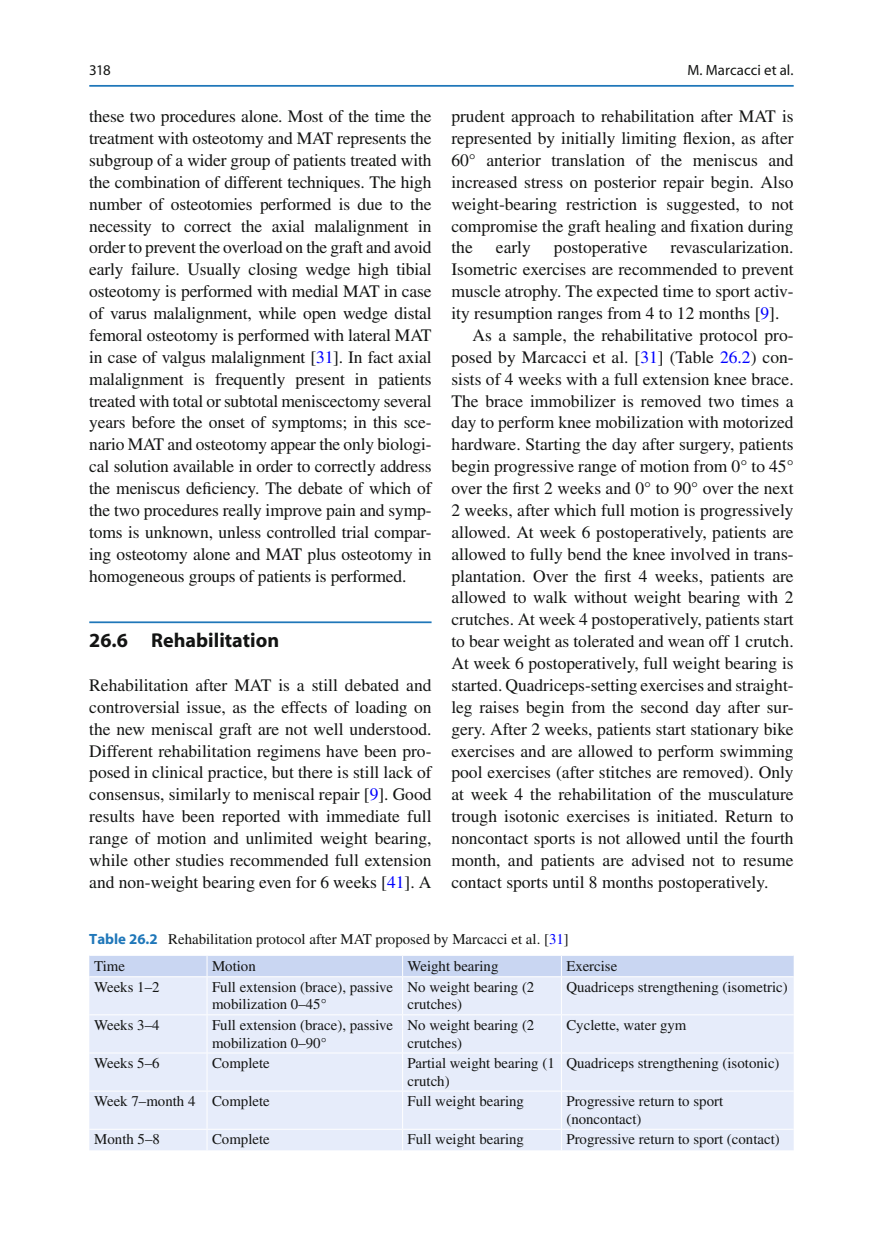
<style>
.page{position:relative;width:883px;height:1260px;background:#fff}
.page>*{position:absolute;margin:0;border:0;box-sizing:border-box;transform-origin:0 0}
.t1{font:700 20.12px "Ygpkbb Myriad";color:#131413}
.t2{font:17.5px/21.9px "Mvpqtm Times";color:#131413;text-align:justify}
.t3{font:14.88px/17.5px "Mvpqtm Times";color:#131413}
.t4{font:14.88px "Vqmbtl Myriad";color:#131413}
.s1{color:#00f}
.s2{font-family:"Ygpkbb Myriad";font-weight:700;color:#1f77b9}
</style>
<div class="page">
<hr style="left:89px;top:621px;width:343px;height:2px;background:#1f77b9">
<div style="left:89px;top:977px;width:705px;height:173px;background:#e6ecfa"></div>
<svg style="left:89px;top:955px;width:705px;height:22px;background:#ccd8f2"></svg>
<hr style="left:561px;top:976px;width:233px;height:1px;background:#fff">
<hr style="left:207px;top:977px;width:1px;height:37px;background:#fff">
<hr style="left:402px;top:977px;width:1px;height:37px;background:#fff">
<hr style="left:561px;top:977px;width:1px;height:37px;background:#fff">
<hr style="left:89px;top:1014px;width:314px;height:1px;background:#fff">
<hr style="left:207px;top:1015px;width:1px;height:38px;background:#fff">
<hr style="left:403px;top:1014px;width:158px;height:1px;background:#fff">
<hr style="left:402px;top:1015px;width:1px;height:38px;background:#fff">
<hr style="left:561px;top:1014px;width:233px;height:1px;background:#fff">
<hr style="left:561px;top:1015px;width:1px;height:38px;background:#fff">
<hr style="left:89px;top:1053px;width:314px;height:1px;background:#fff">
<hr style="left:207px;top:1053px;width:1px;height:38px;background:#fff">
<hr style="left:403px;top:1053px;width:158px;height:1px;background:#fff">
<hr style="left:402px;top:1053px;width:1px;height:38px;background:#fff">
<hr style="left:561px;top:1053px;width:233px;height:1px;background:#fff">
<hr style="left:561px;top:1053px;width:1px;height:38px;background:#fff">
<hr style="left:89px;top:1091px;width:314px;height:1px;background:#fff">
<hr style="left:207px;top:1092px;width:1px;height:37px;background:#fff">
<hr style="left:403px;top:1091px;width:158px;height:1px;background:#fff">
<hr style="left:402px;top:1092px;width:1px;height:37px;background:#fff">
<hr style="left:561px;top:1091px;width:233px;height:1px;background:#fff">
<hr style="left:561px;top:1092px;width:1px;height:37px;background:#fff">
<hr style="left:403px;top:1129px;width:158px;height:1px;background:#fff">
<hr style="left:207px;top:1129px;width:196px;height:1px;background:#fff">
<svg style="left:402px;top:1130px;width:1px;height:20px"></svg>
<hr style="left:561px;top:1129px;width:233px;height:1px;background:#fff">
<svg style="left:561px;top:1130px;width:1px;height:20px"></svg>
<hr style="left:89px;top:1129px;width:118px;height:1px;background:#fff">
<svg style="left:207px;top:1130px;width:1px;height:20px"></svg>
<hr style="left:89px;top:85px;width:705px;height:2px;background:#1f77b9">
<p class="t4" style="left:89px;top:64px;width:23px">318</p>
<p class="t2" style="left:89px;top:107px;width:344px">these two procedures alone. Most of the time the treatment with osteotomy and MAT represents the subgroup of a wider group of patients treated with the combination of different techniques. The high number of osteotomies performed is due to the necessity to correct the axial malalignment in order to prevent the overload on the graft and avoid early failure. Usually closing wedge high tibial osteotomy is performed with medial MAT in case of varus malalignment, while open wedge distal femoral osteotomy is performed with lateral MAT in case of valgus malalignment [ <span class="s1">31</span> ]. In fact axial malalignment is frequently present in patients treated with total or subtotal meniscectomy several years before the onset of symptoms; in this sce&shy;nario MAT and osteotomy appear the only biologi&shy;cal solution available in order to correctly address the meniscus deficiency. The debate of which of the two procedures really improve pain and symp&shy;toms is unknown, unless controlled trial compar&shy;ing osteotomy alone and MAT plus osteotomy in homogeneous groups of patients is performed.</p>
<p class="t1" style="left:89px;top:633px;width:191px">26.6 Rehabilitation</p>
<p class="t2" style="left:89px;top:676px;width:344px">Rehabilitation after MAT is a still debated and controversial issue, as the effects of loading on the new meniscal graft are not well understood.<br>Different rehabilitation regimens have been pro&shy;posed in clinical practice, but there is still lack of consensus, similarly to meniscal repair [ <span class="s1">9</span> ]. Good results have been reported with immediate full range of motion and unlimited weight bearing, while other studies recommended full extension and non-weight bearing even for 6 weeks [ <span class="s1">41</span> ]. A</p>
<p class="t4" style="left:687px;top:64px;width:108px">M. Marcacci et al.</p>
<p class="t2" style="left:451px;top:107px;width:344px">prudent approach to rehabilitation after MAT is represented by initially limiting flexion, as after 60° anterior translation of the meniscus and increased stress on posterior repair begin. Also weight-bearing restriction is suggested, to not compromise the graft healing and fixation during the</p>
<p class="t2" style="left:496px;top:238px;width:36px">early</p>
<p class="t2" style="left:554px;top:238px;width:95px">postoperative</p>
<p class="t2" style="left:671px;top:238px;width:125px">revascularization.</p>
<p class="t2" style="left:451px;top:260px;width:344px">Isometric exercises are recommended to prevent</p>
<p class="t2" style="left:451px;top:282px;width:344px">muscle atrophy. The expected time to sport activ-</p>
<p class="t2" style="left:451px;top:304px;width:330px">ity resumption ranges from 4 to 12 months [ <span class="s1">9</span> ].</p>
<p class="t2" style="left:472px;top:326px;width:323px">As a sample, the rehabilitative protocol pro-</p>
<p class="t2" style="left:451px;top:348px;width:344px">posed by Marcacci et al. [ <span class="s1">31</span> ] (Table <span class="s1">26.2</span> ) con-</p>
<p class="t2" style="left:451px;top:370px;width:344px">sists of 4 weeks with a full extension knee brace.</p>
<p class="t2" style="left:451px;top:391px;width:344px">The brace immobilizer is removed two times a</p>
<p class="t2" style="left:451px;top:413px;width:344px">day to perform knee mobilization with motorized</p>
<p class="t2" style="left:451px;top:435px;width:344px">hardware. Starting the day after surgery, patients</p>
<p class="t2" style="left:451px;top:457px;width:344px">begin progressive range of motion from 0° to 45°</p>
<p class="t2" style="left:451px;top:479px;width:344px">over the first 2 weeks and 0° to 90° over the next</p>
<p class="t2" style="left:451px;top:501px;width:344px">2 weeks, after which full motion is progressively</p>
<p class="t2" style="left:451px;top:523px;width:344px">allowed. At week 6 postoperatively, patients are</p>
<p class="t2" style="left:451px;top:545px;width:344px">allowed to fully bend the knee involved in trans-</p>
<p class="t2" style="left:451px;top:566px;width:344px">plantation. Over the first 4 weeks, patients are</p>
<p class="t2" style="left:451px;top:588px;width:344px">allowed to walk without weight bearing with 2</p>
<p class="t2" style="left:451px;top:610px;width:344px">crutches. At week 4 postoperatively, patients start</p>
<p class="t2" style="left:451px;top:632px;width:344px">to bear weight as tolerated and wean off 1 crutch.</p>
<p class="t2" style="left:451px;top:654px;width:344px">At week 6 postoperatively, full weight bearing is</p>
<p class="t2" style="left:451px;top:676px;width:344px">started. Quadriceps-setting exercises and straight-</p>
<p class="t2" style="left:451px;top:698px;width:344px">leg raises begin from the second day after sur-</p>
<p class="t2" style="left:451px;top:720px;width:344px">gery. After 2 weeks, patients start stationary bike</p>
<p class="t2" style="left:451px;top:741px;width:344px">exercises and are allowed to perform swimming</p>
<p class="t2" style="left:451px;top:763px;width:344px">pool exercises (after stitches are removed). Only</p>
<p class="t2" style="left:451px;top:785px;width:344px">at week 4 the rehabilitation of the musculature</p>
<p class="t2" style="left:451px;top:807px;width:344px">trough isotonic exercises is initiated. Return to</p>
<p class="t2" style="left:451px;top:829px;width:344px">noncontact sports is not allowed until the fourth</p>
<p class="t2" style="left:451px;top:851px;width:344px">month, and patients are advised not to resume</p>
<p class="t2" style="left:451px;top:873px;width:319px">contact sports until 8 months postoperatively.</p>
<p class="t3" style="left:94px;top:927px;width:476px;line-height:26.6px;text-indent:-5px"><span class="s2">Table 26.2</span> Rehabilitation protocol after MAT proposed by Marcacci et al. [ <span class="s1">31</span> ]<br>Time</p>
<p class="t3" style="left:212px;top:959px;width:45px">Motion</p>
<p class="t3" style="left:408px;top:959px;width:92px">Weight bearing</p>
<p class="t3" style="left:566px;top:959px;width:52px">Exercise</p>
<p class="t3" style="left:94px;top:980px;width:67px">Weeks 1–2</p>
<p class="t3" style="left:212px;top:980px;width:182px">Full extension (brace), passive mobilization 0–45°</p>
<p class="t3" style="left:408px;top:980px;width:128px">No weight bearing (2 crutches)</p>
<p class="t3" style="left:566px;top:980px;width:223px">Quadriceps strengthening (isometric)</p>
<p class="t3" style="left:94px;top:1018px;width:67px">Weeks 3–4</p>
<p class="t3" style="left:212px;top:1018px;width:182px">Full extension (brace), passive mobilization 0–90°</p>
<p class="t3" style="left:408px;top:1018px;width:128px">No weight bearing (2 crutches)</p>
<p class="t3" style="left:566px;top:1018px;width:122px">Cyclette, water gym</p>
<p class="t3" style="left:94px;top:1056px;width:67px">Weeks 5–6</p>
<p class="t3" style="left:212px;top:1056px;width:59px">Complete</p>
<p class="t3" style="left:408px;top:1056px;width:149px">Partial weight bearing (1 crutch)</p>
<p class="t3" style="left:566px;top:1056px;width:215px">Quadriceps strengthening (isotonic)</p>
<p class="t3" style="left:94px;top:1094px;width:177px">Week 7–month 4 Complete</p>
<p class="t3" style="left:408px;top:1094px;width:118px">Full weight bearing</p>
<p class="t3" style="left:566px;top:1094px;width:158px">Progressive return to sport (noncontact)</p>
<p class="t3" style="left:94px;top:1132px;width:67px">Month 5–8</p>
<p class="t3" style="left:212px;top:1132px;width:59px">Complete</p>
<p class="t3" style="left:408px;top:1132px;width:118px">Full weight bearing</p>
<p class="t3" style="left:566px;top:1132px;width:215px">Progressive return to sport (contact)</p>
</div>
